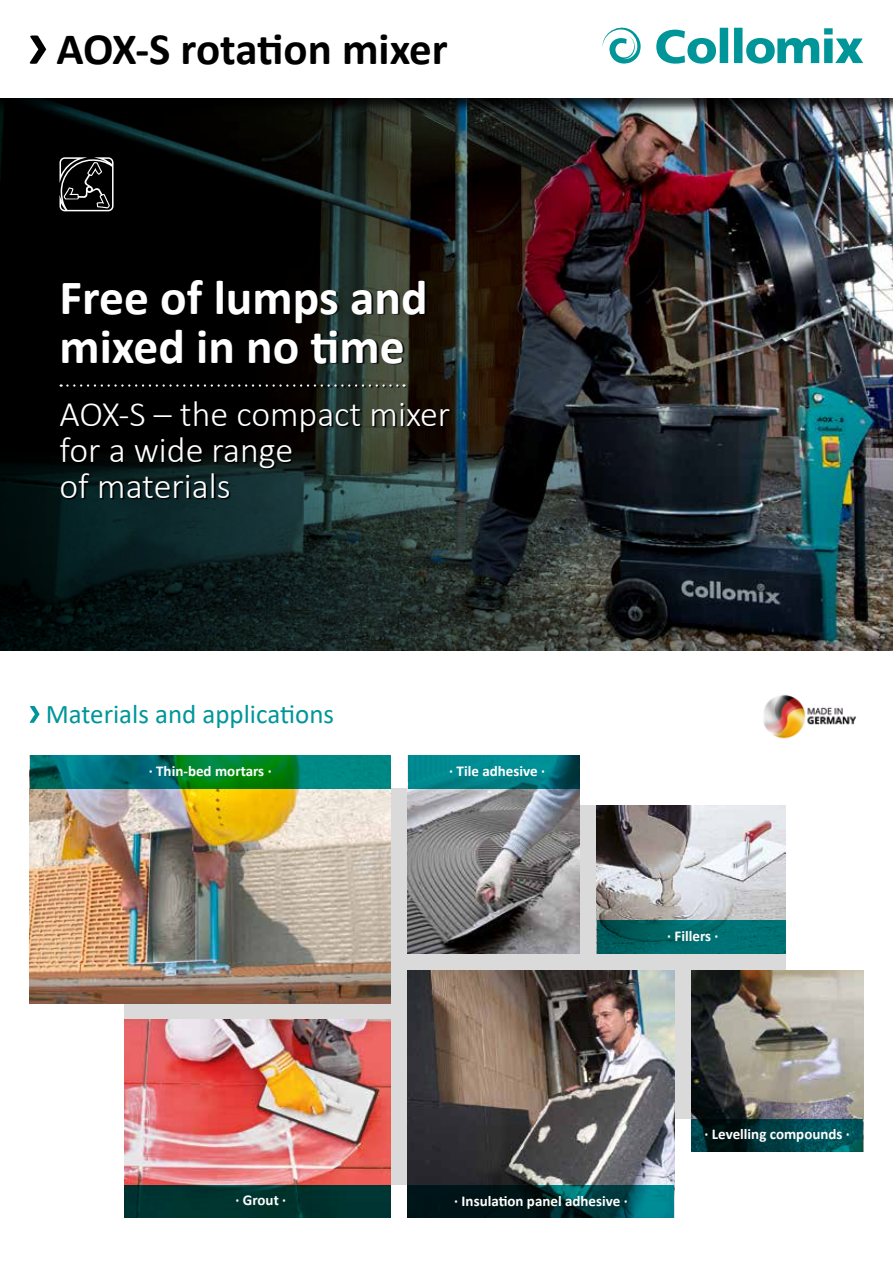
<style>
.page{position:relative;width:893px;height:1263px;background:#fff}
.page>*{position:absolute;margin:0;border:0;box-sizing:border-box;transform-origin:0 0}
.t1{font:700 49.5px/49.5px "Calibri";color:#fff}
.t2{font:700 45px "Calibri";letter-spacing:-.01em;color:#000}
.t3{font:300 36px/36px "Calibri";color:#fff}
.t4{font:27px "Calibri";color:#009699}
.t5{font:700 15px "Calibri";color:#fff}
</style>
<div class="page">
<img style="left:738px;top:114px;width:155px;height:537px">
<img style="left:0;top:114px;width:738px;height:537px">
<div style="left:0;top:0;width:893px;height:114px;background:#000;opacity:.75"></div>
<div style="left:0;top:0;width:893px;height:98px;background:#fff"></div>
<div style="left:149px;top:805px;width:637px;height:314px;background:#dadada"></div>
<div style="left:124px;top:789px;width:456px;height:379px;background:#dadada"></div>
<svg style="left:656px;top:28px;width:207px;height:36px"></svg>
<svg style="left:602px;top:28px;width:39px;height:36px"></svg>
<svg style="left:30px;top:35px;width:16px;height:29px"></svg>
<svg style="left:30px;top:706px;width:10px;height:17px"></svg>
<div style="left:60px;top:281px;width:392px;height:219px;background:#000;opacity:.9"></div>
<svg style="left:61px;top:384px;width:344px;height:3px"></svg>
<img style="left:408px;top:789px;width:172px;height:165px">
<img style="left:691px;top:970px;width:172px;height:149px">
<img style="left:597px;top:805px;width:189px;height:116px">
<img style="left:124px;top:1020px;width:267px;height:165px">
<img style="left:408px;top:970px;width:266px;height:215px">
<img style="left:30px;top:789px;width:361px;height:214px">
<div style="left:60px;top:158px;width:56px;height:55px;background:#000;opacity:.9"></div>
<svg style="left:60px;top:157px;width:54px;height:54px;background:#3a3a3a"></svg>
<img style="left:763px;top:694px;width:93px;height:45px">
<div style="left:124px;top:1185px;width:267px;height:33px;background:#003430"></div>
<svg style="left:597px;top:921px;width:189px;height:33px;background:#006768"></svg>
<svg style="left:408px;top:1185px;width:266px;height:33px;background:#003237"></svg>
<svg style="left:30px;top:756px;width:361px;height:33px;background:#007a59"></svg>
<svg style="left:408px;top:756px;width:172px;height:33px;background:#007c84"></svg>
<svg style="left:691px;top:1119px;width:172px;height:33px;background:#003a3f"></svg>
<h2 class="t2" style="left:56px;top:17px;width:393px">AOX-S rotation mixer</h2>
<h1 class="t1" style="left:60px;top:272px;width:370px">Free of lumps and mixed in no time</h1>
<h3 class="t3" style="left:60px;top:396px;width:392px">AOX-S – the compact mixer for a wide range<br>of materials</h3>
<h3 class="t4" style="left:46px;top:695px;width:290px">Materials and applications</h3>
<p class="t5" style="left:149px;top:761px;width:124px">· Thin-bed mortars ·</p>
<p class="t5" style="left:449px;top:761px;width:97px">· Tile adhesive ·</p>
<p class="t5" style="left:667px;top:926px;width:53px">· Fillers ·</p>
<p class="t5" style="left:235px;top:1190px;width:52px">· Grout ·</p>
<p class="t5" style="left:454px;top:1190px;width:175px">· Insulation panel adhesive ·</p>
<p class="t5" style="left:704px;top:1124px;width:147px">· Levelling compounds ·</p>
</div>
